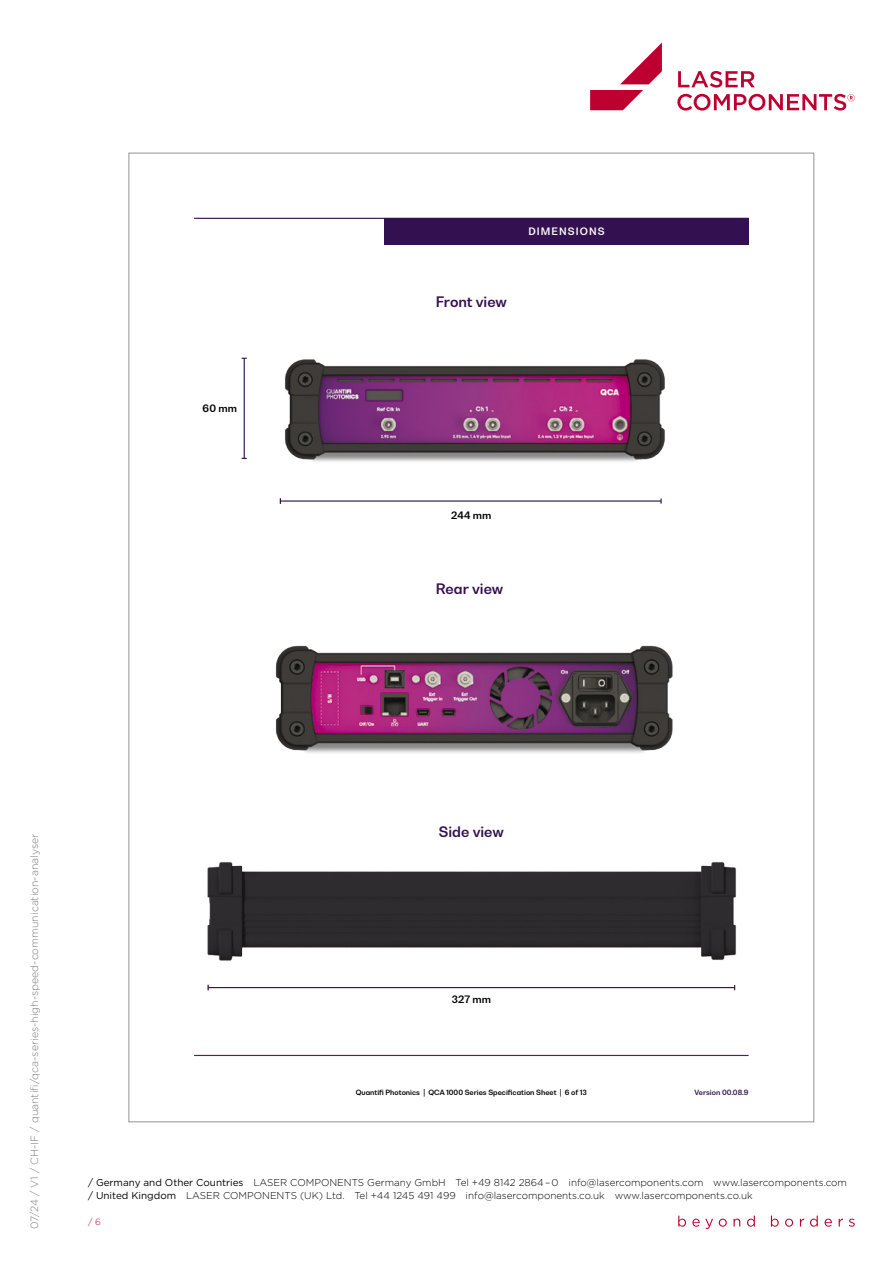
<style>
.page{position:relative;width:893px;height:1263px;background:#fff}
.page>*{position:absolute;margin:0;border:0;box-sizing:border-box;transform-origin:0 0}
.t1{font:700 13.8px "Bw Nista Geometric";letter-spacing:-.005em;color:#331150}
.t2{font:300 10.5px "Gotham";color:#7c7c7c}
.t3{font:300 9.9px/13.5px "Gotham";color:#000}
.t4{font:700 9.75px "Bw Nista Geometric";letter-spacing:.015em;color:#000}
.t5{font:700 9.75px "Bw Nista Geometric";letter-spacing:.11em;color:#fff}
.t6{font:300 9px "Gotham";color:#be0030}
.t7{font:700 6.9px "Bw Nista Geometric";color:#000}
.t8{font:700 6.9px "Bw Nista Geometric";color:#331150}
.s1{font-weight:400}
</style>
<div class="page">
<svg style="left:677px;top:71px;width:178px;height:40px"></svg>
<svg style="left:590px;top:43px;width:72px;height:67px"></svg>
<svg style="left:678px;top:1215px;width:177px;height:14px"></svg>
<hr style="left:194px;top:1055px;width:555px;height:1px;background:#61165d">
<hr style="left:194px;top:218px;width:555px;height:1px;background:#331150">
<div style="left:384px;top:218px;width:365px;height:26px;background:#331150"></div>
<hr style="left:244px;top:358px;width:1px;height:100px;background:#331150">
<img style="left:285px;top:359px;width:380px;height:103px">
<hr style="left:280px;top:500px;width:381px;height:2px;background:#331150">
<svg style="left:660px;top:498px;width:2px;height:6px"></svg>
<img style="left:207px;top:862px;width:529px;height:99px">
<hr style="left:208px;top:987px;width:527px;height:1px;background:#331150">
<img style="left:275px;top:645px;width:398px;height:108px">
<p class="t4" style="left:203px;top:402px;width:36px">60 mm</p>
<p class="t5" style="left:528px;top:225px;width:78px">DIMENSIONS</p>
<h1 class="t1" style="left:436px;top:292px;width:72px">Front view</h1>
<p class="t4" style="left:451px;top:509px;width:42px">244 mm</p>
<h1 class="t1" style="left:436px;top:580px;width:69px">Rear view</h1>
<p class="t2" style="left:28px;top:1229px;width:397px;rotate:-90deg">07/24 / V1 / CH-IF / quantifi/qca-series-high-speed-communication-analyser</p>
<h1 class="t1" style="left:439px;top:822px;width:66px">Side view</h1>
<p class="t4" style="left:452px;top:993px;width:41px">327 mm</p>
<p class="t7" style="left:356px;top:1087px;width:233px">Quantifi Photonics | QCA 1000 Series Specification Sheet | 6 of 13</p>
<p class="t8" style="left:694px;top:1087px;width:56px">Version 00.08.9</p>
<p class="t3" style="left:88px;top:1175px;width:760px"><span class="s1">/ Germany and Other Countries</span> LASER COMPONENTS Germany GmbH Tel +49 8142 2864 – 0 info@lasercomponents.com www.lasercomponents.com <span class="s1">/ United Kingdom</span> LASER COMPONENTS (UK) Ltd. Tel +44 1245 491 499 info@lasercomponents.co.uk www.lasercomponents.co.uk</p>
<p class="t6" style="left:88px;top:1216px;width:14px">/ 6</p>
</div>
